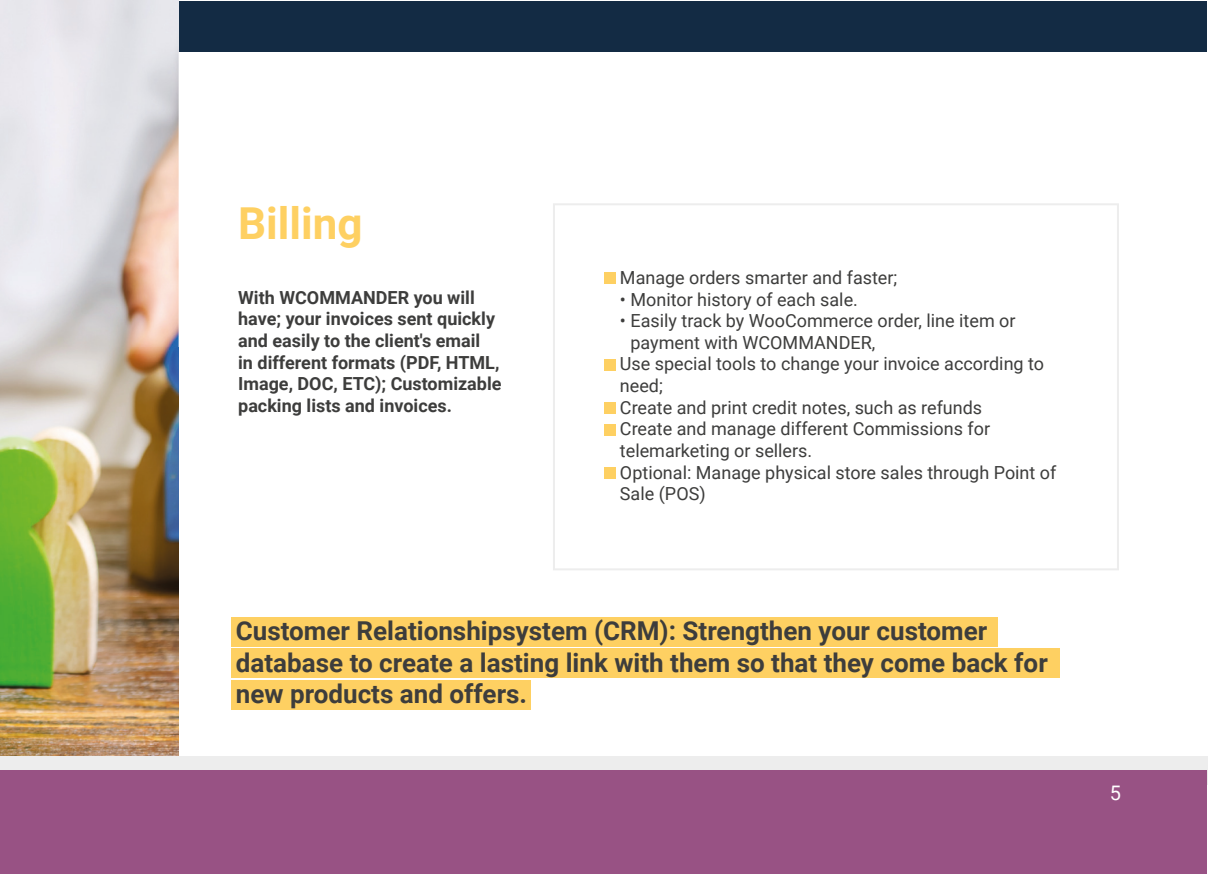
<style>
.page{position:relative;width:1208px;height:874px;background:#fff}
.page>*{position:absolute;margin:0;border:0;box-sizing:border-box;transform-origin:0 0}
.t1{font:700 44px "Roboto";color:#fed062}
.t2{font:700 26px/31.2px "Roboto";color:#3d3d3c}
.t3{font:20px "Roboto";color:#fff}
.t4{font:18px "Roboto";color:#3d3d3c}
.t5{font:700 18px/21.6px "Roboto";color:#3d3d3c}
</style>
<div class="page">
<div style="left:0;top:1px;width:1207px;height:50px;background:#132b44"></div>
<div style="left:231px;top:616px;width:767px;height:30px;background:#fed062"></div>
<div style="left:231px;top:648px;width:828px;height:29px;background:#fed062"></div>
<div style="left:231px;top:679px;width:300px;height:30px;background:#fed062"></div>
<svg style="left:553px;top:203px;width:566px;height:367px"></svg>
<img style="left:0;top:0;width:179px;height:755px">
<div style="left:0;top:1px;width:179px;height:50px;background:#e6e6eb"></div>
<div style="left:604px;top:272px;width:11px;height:12px;background:#fed062"></div>
<div style="left:604px;top:359px;width:11px;height:11px;background:#fed062"></div>
<div style="left:604px;top:402px;width:11px;height:11px;background:#fed062"></div>
<div style="left:604px;top:423px;width:11px;height:12px;background:#fed062"></div>
<div style="left:604px;top:467px;width:11px;height:11px;background:#fed062"></div>
<div style="left:0;top:755px;width:1208px;height:28px;background:#ededed"></div>
<div style="left:0;top:769px;width:1207px;height:104px;background:#985284"></div>
<h1 class="t1" style="left:238px;top:192px;width:126px">Billing</h1>
<p class="t5" style="left:238px;top:286px;width:265px">With WCOMMANDER you will have; your invoices sent quickly and easily to the client's email<br>in different formats (PDF, HTML,<br>Image, DOC, ETC); Customizable packing lists and invoices.</p>
<p class="t4" style="left:620px;top:265px;width:279px">Manage orders smarter and faster;</p>
<p class="t4" style="left:620px;top:286px;width:239px">• Monitor history of each sale.</p>
<p class="t4" style="left:620px;top:308px;width:397px">• Easily track by WooCommerce order, line item or</p>
<p class="t4" style="left:630px;top:329px;width:246px">payment with WCOMMANDER,</p>
<p class="t4" style="left:620px;top:351px;width:426px">Use special tools to change your invoice according to</p>
<p class="t4" style="left:620px;top:373px;width:44px">need;</p>
<p class="t4" style="left:620px;top:394px;width:364px">Create and print credit notes, such as refunds</p>
<p class="t4" style="left:620px;top:416px;width:372px">Create and manage different Commissions for</p>
<p class="t4" style="left:620px;top:437px;width:194px">telemarketing or sellers.</p>
<p class="t4" style="left:620px;top:459px;width:438px">Optional: Manage physical store sales through Point of</p>
<p class="t4" style="left:620px;top:481px;width:87px">Sale (POS)</p>
<h2 class="t2" style="left:236px;top:614px;width:813px">Customer Relationshipsystem (CRM): Strengthen your customer database to create a lasting link with them so that they come back for new products and offers.</h2>
<p class="t3" style="left:1109px;top:778px;width:13px">5</p>
</div>
